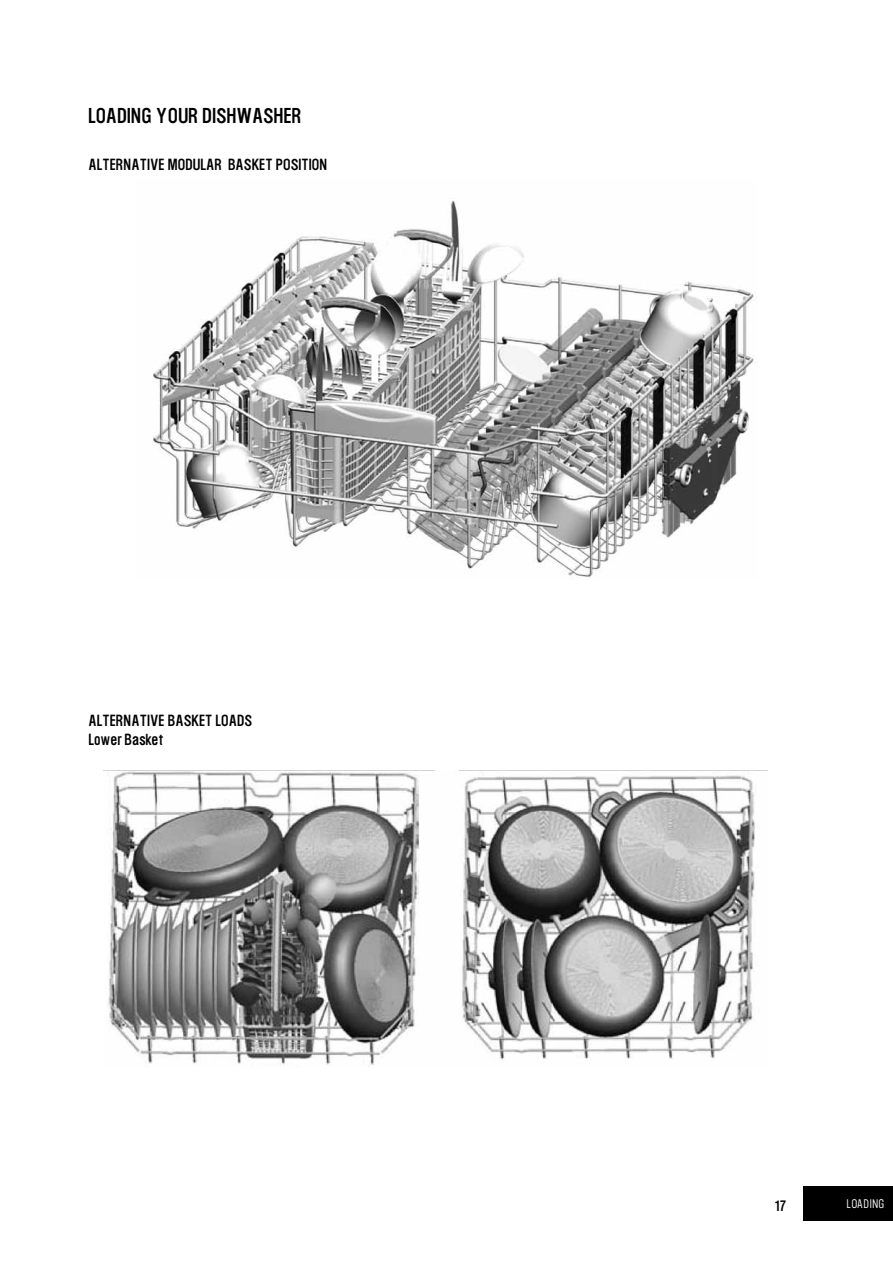
<style>
.page{position:relative;width:893px;height:1263px;background:#fff}
.page>*{position:absolute;margin:0;border:0;box-sizing:border-box;transform-origin:0 0}
.t1{font:21px "Westinghouse Gothic Bk";color:#000}
.t2{font:15.75px "Westinghouse Gothic Bk";letter-spacing:.005em;color:#000}
.t3{font:15.75px "Westinghouse Gothic Bk";letter-spacing:.085em;color:#000}
.t4{font:15px "Westinghouse Gothic Bk";color:#000}
.t5{font:12px "Westinghouse Gothic Lt";color:#fff}
</style>
<div class="page">
<div style="left:804px;top:1187px;width:89px;height:34px;background:#000"></div>
<img style="left:152px;top:200px;width:602px;height:377px">
<img style="left:108px;top:771px;width:647px;height:294px">
<h1 class="t1" style="left:89px;top:105px;width:215px">LOADING YOUR DISHWASHER</h1>
<p class="t2" style="left:89px;top:156px;width:9px">ALTERNAT</p>
<p class="t2" style="left:148px;top:156px;width:54px">IVE MODULAR</p>
<p class="t2" style="left:229px;top:156px;width:9px">BASKET</p>
<p class="t3" style="left:276px;top:156px;width:52px">POSITION</p>
<p class="t2" style="left:89px;top:713px;width:17px">ALTERNAT</p>
<p class="t2" style="left:148px;top:713px;width:29px">IVE BASKET</p>
<p class="t2" style="left:216px;top:713px;width:37px">LOADS</p>
<p class="t2" style="left:89px;top:732px;width:76px">LOWER BASKET</p>
<p class="t4" style="left:775px;top:1198px;width:13px">17</p>
<p class="t5" style="left:846px;top:1197px;width:40px">LOADING</p>
</div>
